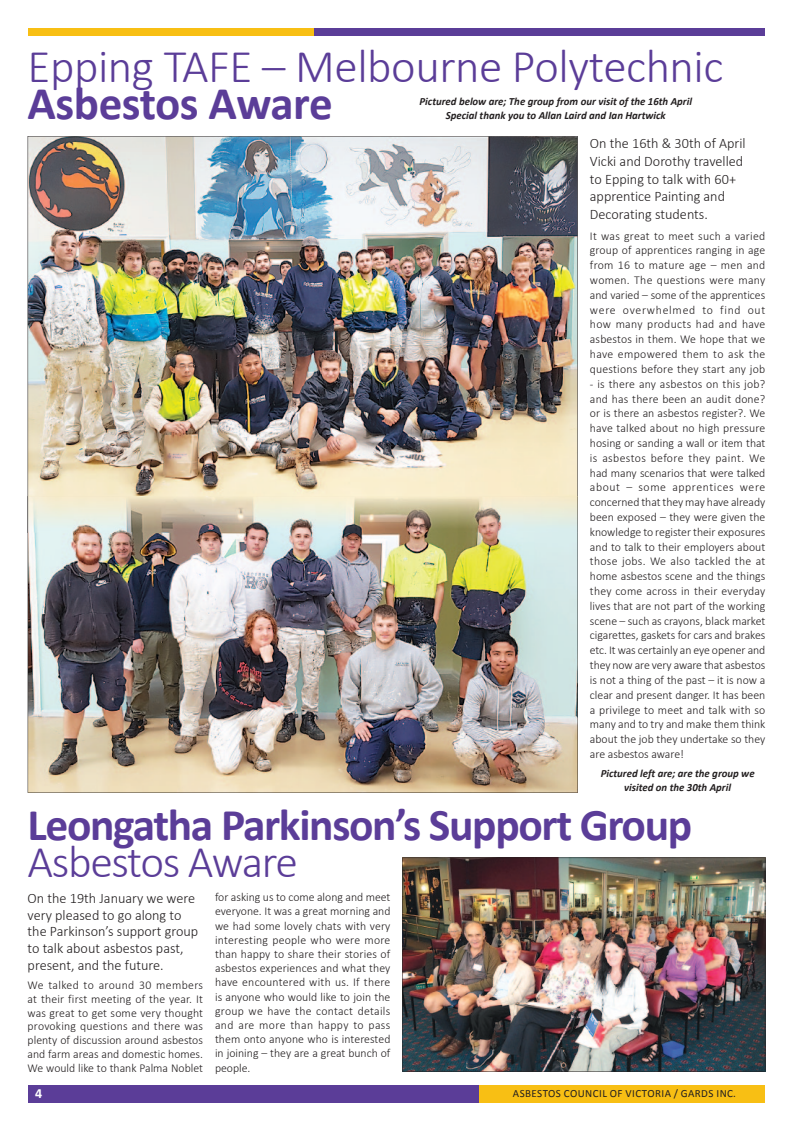
<style>
.page{position:relative;width:793px;height:1134px;background:#fff}
.page>*{position:absolute;margin:0;border:0;box-sizing:border-box;transform-origin:0 0}
.t1{font:300 47px "Calibri";letter-spacing:-.01em;color:#5b3d98}
.t2{font:700 47px "Calibri";letter-spacing:-.01em;color:#5b3d98}
.t3{font:700 45.5px "Calibri";letter-spacing:-.03em;color:#5b3d98}
.t4{font:300 45.5px "Calibri";letter-spacing:-.03em;color:#5b3d98}
.t5{font:300 14.5px/17.8px "Calibri";color:#231f20}
.t6{font:700 14px "Calibri";color:#fff}
.t7{font:300 12px/14.8px "Calibri";color:#231f20;text-align:justify}
.t8{font:italic 700 11px/14px "Calibri";color:#231f20;text-align:center}
.t9{font:11px "Calibri";letter-spacing:.04em;color:#231f20}
</style>
<div class="page">
<div style="left:313px;top:28px;width:452px;height:8px;background:#5b3d98"></div>
<div style="left:28px;top:28px;width:285px;height:8px;background:#f8bf14"></div>
<div style="left:28px;top:1086px;width:451px;height:17px;background:#5b3d98"></div>
<div style="left:479px;top:1086px;width:286px;height:17px;background:#f8bf14"></div>
<img style="left:402px;top:857px;width:363px;height:214px">
<img style="left:28px;top:136px;width:549px;height:360px">
<img style="left:28px;top:533px;width:549px;height:260px">
<img style="left:28px;top:496px;width:549px;height:37px">
<h1 class="t1" style="left:28px;top:37px;width:697px">Epping TAFE – Melbourne Polytechnic</h1>
<h1 class="t2" style="left:28px;top:73px;width:306px">Asbestos Aware</h1>
<p class="t5" style="left:589px;top:134px;width:157px">On the 16th &amp; 30th of April<br>Vicki and Dorothy travelled to Epping to talk with 60+ apprentice Painting and<br>Decorating students.</p>
<p class="t7" style="left:589px;top:228px;width:177px">It was great to meet such a varied group of apprentices ranging in age from 16 to mature age – men and women. The questions were many and varied – some of the apprentices were overwhelmed to find out how many products had and have asbestos in them. We hope that we have empowered them to ask the questions before they start any job</p>
<p class="t7" style="left:589px;top:376px;width:177px">- is there any asbestos on this job? and has there been an audit done? or is there an asbestos register?. We have talked about no high pressure hosing or sanding a wall or item that is asbestos before they paint. We had many scenarios that were talked about – some apprentices were concerned that they may have already been exposed – they were given the knowledge to register their exposures and to talk to their employers about those jobs. We also tackled the at home asbestos scene and the things they come across in their everyday lives that are not part of the working scene – such as crayons, black market cigarettes, gaskets for cars and brakes etc. It was certainly an eye opener and they now are very aware that asbestos is not a thing of the past – it is now a clear and present danger. It has been a privilege to meet and talk with so many and to try and make them think about the job they undertake so they are asbestos aware!</p>
<p class="t8" style="left:419px;top:94px;width:274px">Pictured below are; The group from our visit of the 16th April<br>Special thank you to Allan Laird and Ian Hartwick</p>
<p class="t8" style="left:600px;top:766px;width:155px">Pictured left are; are the group we visited on the 30th April</p>
<h2 class="t3" style="left:28px;top:796px;width:666px">Leongatha Parkinson’s Support Group</h2>
<h2 class="t4" style="left:28px;top:833px;width:272px">Asbestos Aware</h2>
<p class="t5" style="left:28px;top:890px;width:172px;line-height:16.7px">On the 19th January we were very pleased to go along to the Parkinson’s support group to talk about asbestos past, present, and the future.</p>
<p class="t7" style="left:28px;top:978px;width:177px;line-height:13.7px">We talked to around 30 members at their first meeting of the year. It was great to get some very thought provoking questions and there was plenty of discussion around asbestos and farm areas and domestic homes.<br>We would like to thank Palma Noblet</p>
<p class="t7" style="left:215px;top:890px;width:177px;line-height:14.2px">for asking us to come along and meet everyone. It was a great morning and we had some lovely chats with very interesting people who were more than happy to share their stories of asbestos experiences and what they have encountered with us. If there is anyone who would like to join the group we have the contact details and are more than happy to pass them onto anyone who is interested in joining – they are a great bunch of people.</p>
<p class="t6" style="left:35px;top:1085px;width:9px">4</p>
<p class="t9" style="left:512px;top:1087px;width:224px">ASBESTOS COUNCIL OF VICTORIA / GARDS INC.</p>
</div>
